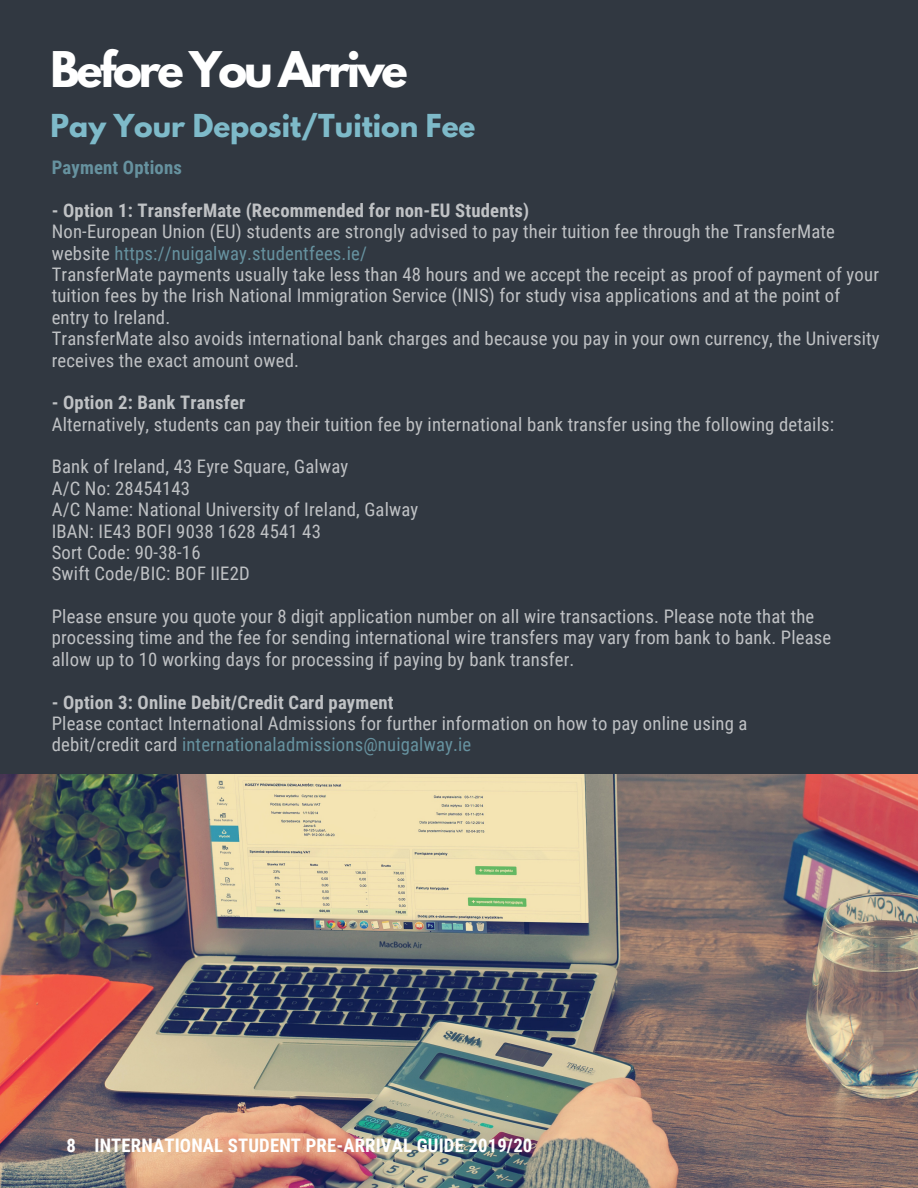
<style>
.page{position:relative;width:918px;height:1188px;background:#313841}
.page>*{position:absolute;margin:0;border:0;box-sizing:border-box;transform-origin:0 0}
.t1{font:700 43.65px "League Spartan";letter-spacing:-.07em;color:#fff}
.t2{font:700 28.05px "League Spartan";color:#7ebac9}
.t3{font:18.75px/21.3px "Roboto Condensed";letter-spacing:.01em;color:#fff}
.t4{font:700 18.75px "Roboto Condensed";letter-spacing:.01em;color:#fff}
.t5{font:700 18.75px "Roboto Condensed";letter-spacing:.01em;color:#7ebac9}
.s1{color:#7ebac9}
</style>
<div class="page">
<img style="left:0;top:774px;width:918px;height:414px">
<h1 class="t1" style="left:51px;top:47px;width:359px">Before You Arrive</h1>
<h2 class="t2" style="left:51px;top:112px;width:426px">Pay Your Deposit/Tuition Fee</h2>
<p class="t5" style="left:52px;top:157px;width:132px">Payment Options</p>
<p class="t4" style="left:52px;top:200px;width:479px">- Option 1: TransferMate (Recommended for non-EU Students)</p>
<p class="t3" style="left:52px;top:221px;width:829px">Non-European Union (EU) students are strongly advised to pay their tuition fee through the TransferMate website <span class="s1">https://nuigalway.studentfees.ie/<br></span>TransferMate payments usually take less than 48 hours and we accept the receipt as proof of payment of your tuition fees by the Irish National Immigration Service (INIS) for study visa applications and at the point of entry to Ireland.<br>TransferMate also avoids international bank charges and because you pay in your own currency, the University receives the exact amount owed.</p>
<p class="t4" style="left:52px;top:392px;width:195px">- Option 2: Bank Transfer</p>
<p class="t3" style="left:52px;top:414px;width:784px">Alternatively, students can pay their tuition fee by international bank transfer using the following details:</p>
<p class="t3" style="left:52px;top:456px;width:368px">Bank of Ireland, 43 Eyre Square, Galway<br>A/C No: 28454143<br>A/C Name: National University of Ireland, Galway<br>IBAN: IE43 BOFI 9038 1628 4541 43<br>Sort Code: 90-38-16<br>Swift Code/BIC: BOF IIE2D</p>
<p class="t3" style="left:52px;top:606px;width:781px">Please ensure you quote your 8 digit application number on all wire transactions. Please note that the processing time and the fee for sending international wire transfers may vary from bank to bank. Please allow up to 10 working days for processing if paying by bank transfer.</p>
<p class="t4" style="left:52px;top:691px;width:343px">- Option 3: Online Debit/Credit Card payment</p>
<p class="t3" style="left:52px;top:713px;width:697px">Please contact International Admissions for further information on how to pay online using a debit/credit card <span class="s1">internationaladmissions@nuigalway.ie</span></p>
<p class="t4" style="left:66px;top:1135px;width:468px">8 INTERNATIONAL STUDENT PRE-ARRIVAL GUIDE 2019/20</p>
</div>
